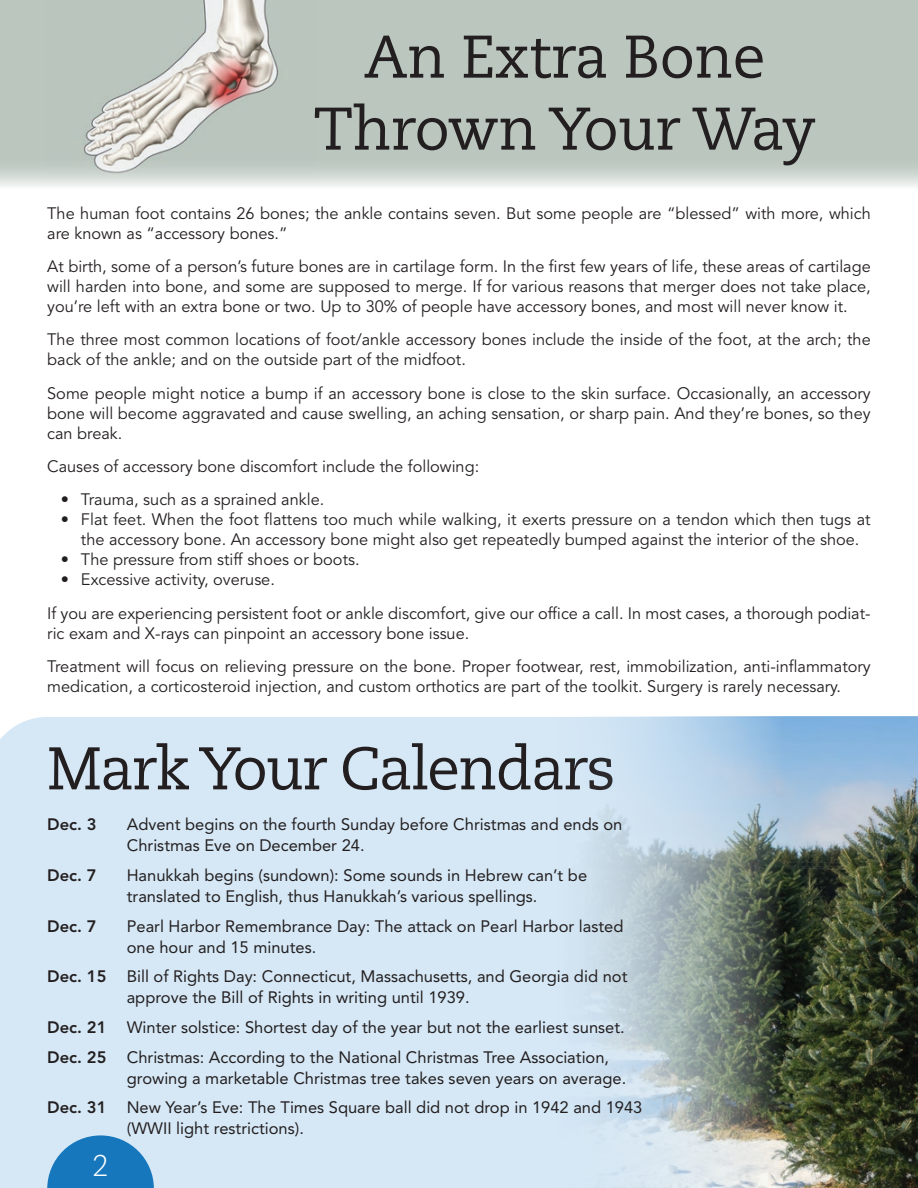
<style>
.page{position:relative;width:918px;height:1188px;background:#fff}
.page>*{position:absolute;margin:0;border:0;box-sizing:border-box;transform-origin:0 0}
.t1{font:60px/72px "Caecilia LT Std";letter-spacing:-.01em;color:#231f20;text-align:center}
.t2{font:60px "Caecilia LT Std";letter-spacing:-.03em;color:#231f20}
.t3{font:300 30px "Caecilia LT Std";color:#fff}
.t4{font:16.5px/20px "Avenir LT Std";color:#231f20}
.t5{font:16.5px/21px "Avenir LT Std";color:#231f20}
.t6{font:800 16.5px "Avenir LT Std";color:#231f20}
.s1{font-weight:800}
</style>
<div class="page">
<div style="left:0;top:0;width:918px;height:214px;background:#bac6be"></div>
<img style="left:83px;top:0;width:195px;height:155px">
<div style="left:0;top:717px;width:540px;height:471px;background:#d6e8f6"></div>
<svg style="left:0;top:155px;width:918px;height:59px"></svg>
<svg style="left:47px;top:1135px;width:107px;height:53px"></svg>
<img style="left:540px;top:717px;width:378px;height:471px">
<h1 class="t1" style="left:314px;top:22px;width:504px">An Extra Bone<br>Thrown Your Way</h1>
<p class="t4" style="left:47px;top:203px;width:825px">The human foot contains 26 bones; the ankle contains seven. But some people are “blessed” with more, which are known as “accessory bones.”</p>
<p class="t4" style="left:47px;top:257px;width:825px;text-align:justify">At birth, some of a person’s future bones are in cartilage form. In the first few years of life, these areas of cartilage will harden into bone, and some are supposed to merge. If for various reasons that merger does not take place, you’re left with an extra bone or two. Up to 30% of people have accessory bones, and most will never know it.</p>
<p class="t4" style="left:47px;top:330px;width:825px">The three most common locations of foot/ankle accessory bones include the inside of the foot, at the arch; the back of the ankle; and on the outside part of the midfoot.</p>
<p class="t4" style="left:47px;top:384px;width:825px;text-align:justify">Some people might notice a bump if an accessory bone is close to the skin surface. Occasionally, an accessory bone will become aggravated and cause swelling, an aching sensation, or sharp pain. And they’re bones, so they can break.</p>
<p class="t4" style="left:47px;top:457px;width:434px">Causes of accessory bone discomfort include the following:</p>
<p class="t4" style="left:61px;top:490px;width:265px">• Trauma, such as a sprained ankle.</p>
<p class="t4" style="left:61px;top:510px;width:811px;text-align:center">• Flat feet. When the foot flattens too much while walking, it exerts pressure on a tendon which then tugs at the accessory bone. An accessory bone might also get repeatedly bumped against the interior of the shoe.</p>
<p class="t4" style="left:61px;top:550px;width:300px">• The pressure from stiff shoes or boots.</p>
<p class="t4" style="left:47px;top:563px;width:825px;line-height:33.5px;text-indent:13px">• Excessive activity, overuse.<br>If you are experiencing persistent foot or ankle discomfort, give our office a call. In most cases, a thorough podiat-</p>
<p class="t4" style="left:47px;top:617px;width:825px;line-height:33.5px">ric exam and X-rays can pinpoint an accessory bone issue.<br>Treatment will focus on relieving pressure on the bone. Proper footwear, rest, immobilization, anti-inflammatory</p>
<p class="t4" style="left:47px;top:677px;width:795px">medication, a corticosteroid injection, and custom orthotics are part of the toolkit. Surgery is rarely necessary.</p>
<h1 class="t2" style="left:47px;top:734px;width:570px">Mark Your Calendars</h1>
<p class="t6" style="left:47px;top:815px;width:51px">Dec. 3</p>
<p class="t5" style="left:127px;top:814px;width:497px">Advent begins on the fourth Sunday before Christmas and ends on<br>Christmas Eve on December 24.</p>
<p class="t6" style="left:47px;top:865px;width:51px">Dec. 7</p>
<p class="t5" style="left:127px;top:865px;width:462px">Hanukkah begins (sundown): Some sounds in Hebrew can’t be translated to English, thus Hanukkah’s various spellings.</p>
<p class="t6" style="left:47px;top:916px;width:51px">Dec. 7</p>
<p class="t5" style="left:127px;top:916px;width:498px">Pearl Harbor Remembrance Day: The attack on Pearl Harbor lasted one hour and 15 minutes.</p>
<p class="t5" style="left:127px;top:966px;width:502px;text-indent:-79px"><span class="s1">Dec. 15</span> Bill of Rights Day: Connecticut, Massachusetts, and Georgia did not approve the Bill of Rights in writing until 1939.</p>
<p class="t5" style="left:47px;top:1012px;width:579px;line-height:29.7px"><span class="s1">Dec. 21</span> Winter solstice: Shortest day of the year but not the earliest sunset.<br><span class="s1">Dec. 25</span> Christmas: According to the National Christmas Tree Association,</p>
<p class="t5" style="left:47px;top:1063px;width:597px;line-height:29.7px;text-indent:79px">growing a marketable Christmas tree takes seven years on average.<br><span class="s1">Dec. 31</span> New Year’s Eve: The Times Square ball did not drop in 1942 and 1943</p>
<p class="t5" style="left:127px;top:1118px;width:179px">(WWII light restrictions).</p>
<h2 class="t3" style="left:92px;top:1149px;width:18px">2</h2>
</div>
